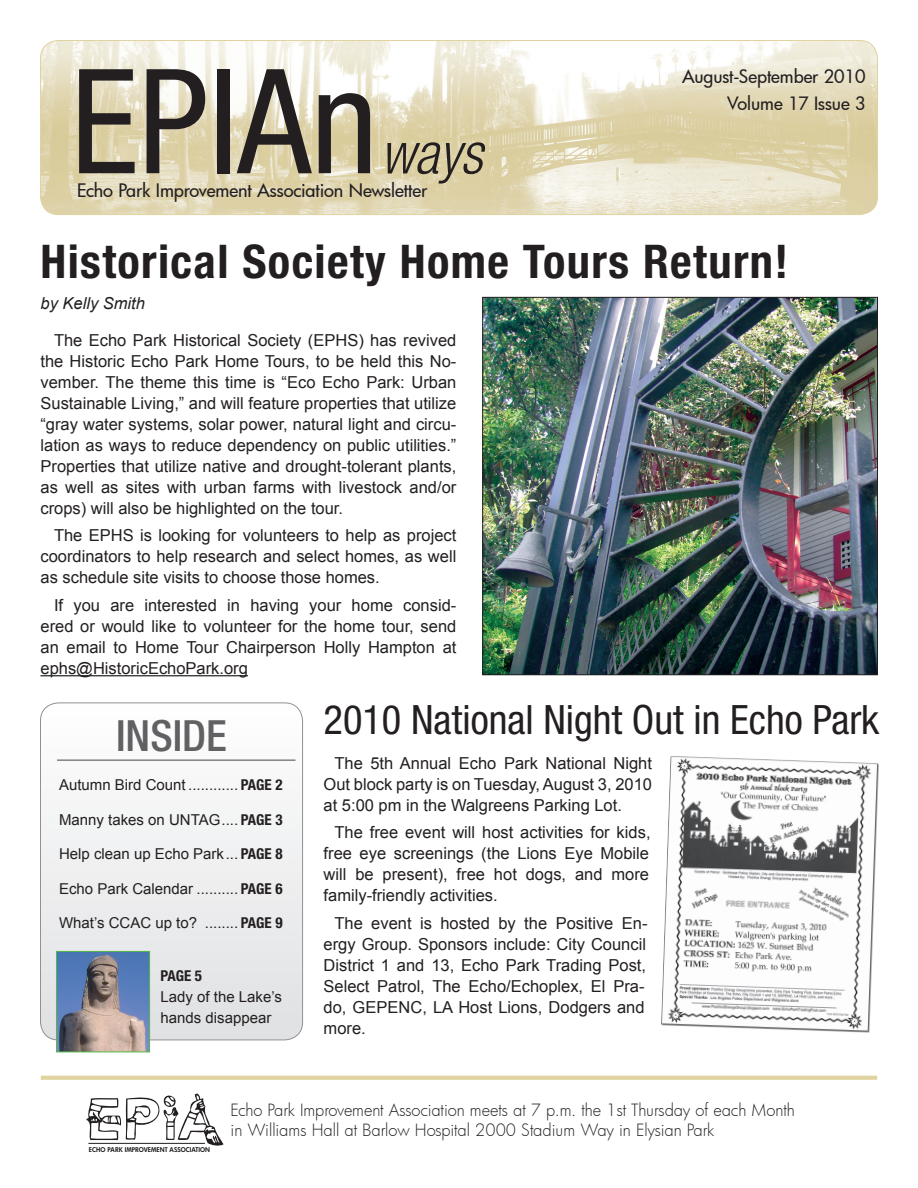
<style>
.page{position:relative;width:918px;height:1188px;background:#fff}
.page>*{position:absolute;margin:0;border:0;box-sizing:border-box;transform-origin:0 0}
.t1{font:condensed 145.65px "Helvetica Neue";color:#231f20}
.t2{font:italic 300 condensed 57.3px "Helvetica Neue";color:#231f20}
.t3{font:700 condensed 46.5px "Helvetica Neue";letter-spacing:.03em;color:#231f20}
.t4{font:500 condensed 43.05px "Helvetica Neue";color:#616164}
.t5{font:condensed 40.5px "Helvetica Neue";color:#231f20}
.t6{font:500 18.15px "Futura";letter-spacing:-.01em;color:#231f20}
.t7{font:500 18px/27px "Futura";color:#231f20;text-align:right}
.t8{font:16.5px/21px "Arial";color:#231f20;text-align:justify}
.t9{font:300 16.5px/19.8px "Futura";letter-spacing:-.005em;color:#231f20}
.t10{font:italic 16.5px "Arial";color:#231f20}
.t11{font:15px/21px "Arial";color:#231f20}
.t12{font:700 condensed 15px "Helvetica Neue";color:#231f20}
.t13{font:500 9.45px "Franklin Gothic";letter-spacing:.15em;color:#231f20}
.t14{font:800 6.45px "Futura";letter-spacing:.01em;color:#231f20}
.s1{font-family:"Helvetica Neue";font-weight:700;font-stretch:condensed}
</style>
<div class="page">
<img style="left:40px;top:40px;width:838px;height:175px">
<div style="left:40px;top:40px;width:838px;height:175px;border:1px solid #e1d39f;border-radius:18px"></div>
<svg style="left:40px;top:703px;width:263px;height:337px"></svg>
<div style="left:40px;top:703px;width:263px;height:337px;border:1px solid #8f9194;border-radius:18px"></div>
<svg style="left:41px;top:1076px;width:836px;height:4px;background:#e2d5a3"></svg>
<hr style="left:40px;top:675px;width:208px;height:1px;background:#231f20">
<img style="left:484px;top:299px;width:392px;height:374px">
<div style="left:482px;top:297px;width:396px;height:378px;border:1px solid #231f20"></div>
<hr style="left:57px;top:759px;width:239px;height:2px;background:#808285">
<svg style="left:86px;top:1093px;width:138px;height:53px"></svg>
<hr style="left:89px;top:1143px;width:116px;height:1px;background:#231f20">
<img style="left:58px;top:953px;width:90px;height:97px">
<div style="left:56px;top:951px;width:94px;height:101px;border:1px solid #56b947"></div>
<img style="left:661px;top:756px;width:218px;height:277px">
<h1 class="t1" style="left:71px;top:37px;width:309px">EPIAn</h1>
<h2 class="t2" style="left:380px;top:120px;width:104px">ways</h2>
<p class="t6" style="left:77px;top:178px;width:352px">Echo Park Improvement Association Newsletter</p>
<p class="t7" style="left:682px;top:62px;width:185px">August-September 2010<br>Volume 17 Issue 3</p>
<h3 class="t3" style="left:40px;top:233px;width:749px">Historical Society Home Tours Return!</h3>
<p class="t10" style="left:40px;top:293px;width:106px">by Kelly Smith</p>
<p class="t8" style="left:41px;top:329px;width:417px;text-indent:13px">The Echo Park Historical Society (EPHS) has revived the Historic Echo Park Home Tours, to be held this No&shy;vember. The theme this time is “Eco Echo Park: Urban Sustainable Living,” and will feature properties that utilize “gray water systems, solar power, natural light and circu&shy;lation as ways to reduce dependency on public utilities.” Properties that utilize native and drought-tolerant plants, as well as sites with urban farms with livestock and/or crops) will also be highlighted on the tour.</p>
<p class="t8" style="left:41px;top:525px;width:417px;text-indent:13px">The EPHS is looking for volunteers to help as project coordinators to help research and select homes, as well as schedule site visits to choose those homes.</p>
<p class="t8" style="left:41px;top:595px;width:417px;text-indent:13px">If you are interested in having your home consid&shy;ered or would like to volunteer for the home tour, send an email to Home Tour Chairperson Holly Hampton at ephs@HistoricEchoPark.org</p>
<h3 class="t4" style="left:116px;top:710px;width:112px">INSIDE</h3>
<p class="t11" style="left:59px;top:775px;width:225px">Autumn Bird Count ............ <span class="s1">Page 2</span></p>
<p class="t11" style="left:59px;top:809px;width:225px">Manny takes on UNTAG.... <span class="s1">Page 3</span></p>
<p class="t11" style="left:59px;top:844px;width:225px">Help clean up Echo Park... <span class="s1">Page 8</span></p>
<p class="t11" style="left:59px;top:878px;width:225px">Echo Park Calendar .......... <span class="s1">Page 6</span></p>
<p class="t11" style="left:59px;top:913px;width:225px">What’s CCAC up to? ........ <span class="s1">Page 9</span></p>
<p class="t12" style="left:160px;top:967px;width:43px">Page 5</p>
<p class="t11" style="left:160px;top:987px;width:123px">Lady of the Lake’s hands disappear</p>
<p class="t13" style="left:216px;top:916px;width:77px">IMPROVEMENT</p>
<h3 class="t5" style="left:324px;top:697px;width:557px">2010 National Night Out in Echo Park</h3>
<p class="t8" style="left:324px;top:752px;width:330px;text-indent:11px">The 5th Annual Echo Park National Night Out block party is on Tuesday, August 3, 2010 at 5:00 pm in the Walgreens Parking Lot.</p>
<p class="t8" style="left:324px;top:822px;width:328px;text-indent:11px">The free event will host activities for kids, free eye screenings (the Lions Eye Mobile will be present), free hot dogs, and more family-friendly activities.</p>
<p class="t8" style="left:324px;top:913px;width:325px;text-align:left;text-indent:11px">The event is hosted by the Positive En&shy;ergy Group. Sponsors include: City Council District 1 and 13, Echo Park Trading Post, Select Patrol, The Echo/Echoplex, El Pra&shy;do, GEPENC, LA Host Lions, Dodgers and more.</p>
<p class="t14" style="left:89px;top:1145px;width:123px">ECHO PARK IMPROVEMENT ASSOCIATION</p>
<p class="t9" style="left:231px;top:1100px;width:566px">Echo Park Improvement Association meets at 7 p.m. the 1st Thursday of each Month in Williams Hall at Barlow Hospital 2000 Stadium Way in Elysian Park</p>
</div>
